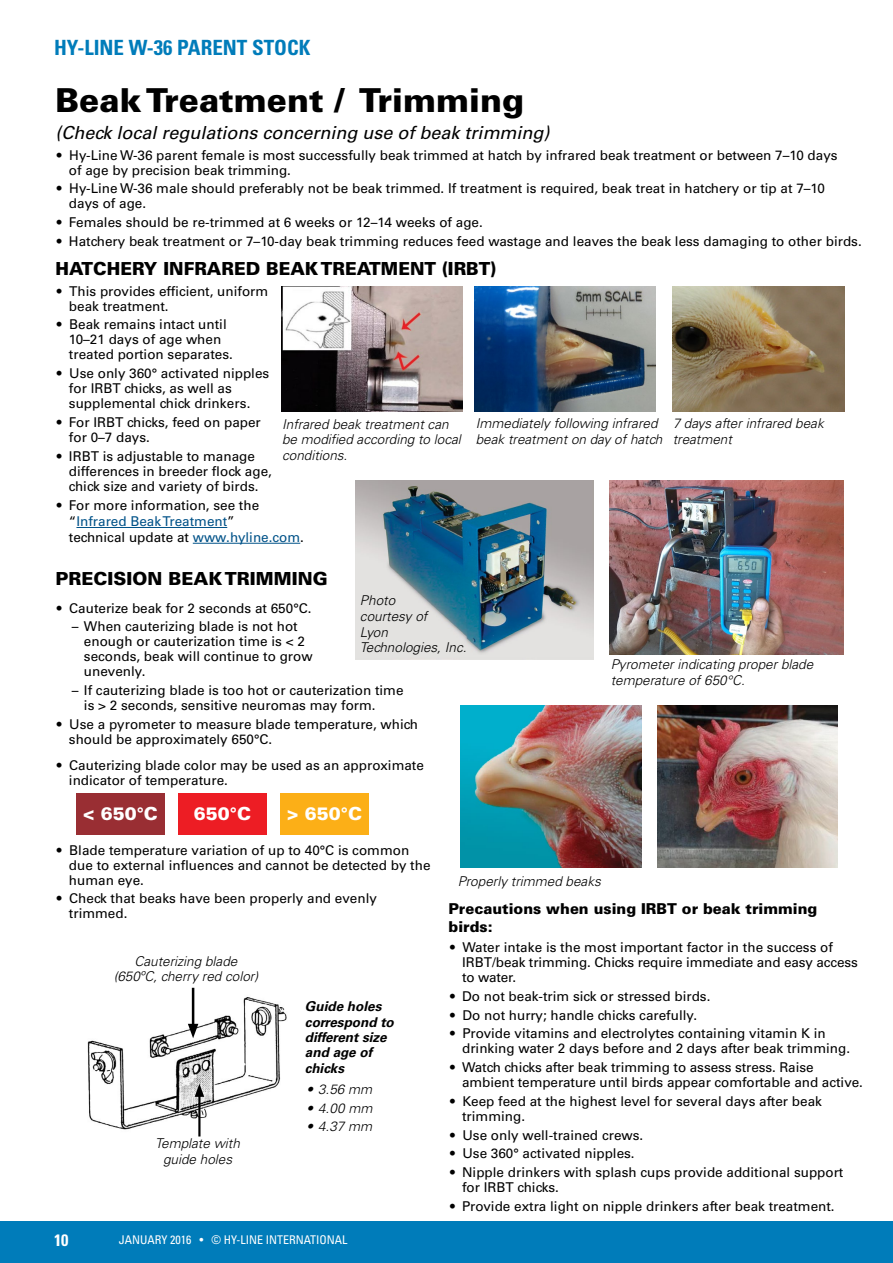
<style>
.page{position:relative;width:893px;height:1263px;background:#fff}
.page>*{position:absolute;margin:0;border:0;box-sizing:border-box;transform-origin:0 0}
.t1{font:900 33px "Univers LT Std";color:#000}
.t2{font:700 condensed 21px "Univers LT Std";color:#007cba}
.t3{font:900 18px "Univers LT Std";color:#000}
.t4{font:italic 18px "Univers LT Std";color:#000}
.t5{font:900 18px "Univers LT Std";color:#fff}
.t6{font:700 condensed 16.5px "Univers LT Std";color:#fff}
.t7{font:900 15px/18px "Univers LT Std";color:#000}
.t8{font:13.5px/15px "Univers LT Std";color:#000}
.t9{font:italic 300 13.5px/15.8px "Univers LT Std";color:#000}
.t10{font:italic 700 13.5px/15.5px "Univers LT Std";color:#000}
.t11{font:condensed 12px "Univers LT Std";color:#fff}
.s1{color:#005288}
</style>
<div class="page">
<div style="left:0;top:1221px;width:893px;height:42px;background:#007cba"></div>
<hr style="left:76px;top:527px;width:151px;height:1px;background:#005288">
<hr style="left:193px;top:543px;width:107px;height:1px;background:#005288">
<div style="left:76px;top:793px;width:89px;height:42px;background:#992e33"></div>
<div style="left:178px;top:793px;width:89px;height:42px;background:#ed1d24"></div>
<div style="left:280px;top:793px;width:89px;height:42px;background:#fcaf17"></div>
<img style="left:87px;top:987px;width:200px;height:150px">
<hr style="left:192px;top:988px;width:2px;height:40px;background:#000">
<svg style="left:188px;top:1024px;width:10px;height:14px"></svg>
<hr style="left:198px;top:1093px;width:3px;height:43px;background:#000">
<svg style="left:195px;top:1084px;width:9px;height:13px"></svg>
<img style="left:461px;top:705px;width:180px;height:162px">
<img style="left:657px;top:705px;width:180px;height:162px">
<img style="left:281px;top:286px;width:181px;height:125px">
<img style="left:673px;top:286px;width:172px;height:125px">
<img style="left:610px;top:480px;width:233px;height:174px">
<img style="left:356px;top:480px;width:238px;height:179px">
<img style="left:475px;top:286px;width:180px;height:125px">
<h2 class="t2" style="left:54px;top:34px;width:258px">HY-LINE W-36 PARENT STOCK</h2>
<h1 class="t1" style="left:55px;top:79px;width:470px">Beak Treatment / Trimming</h1>
<h3 class="t4" style="left:55px;top:122px;width:496px">(Check local regulations concerning use of beak trimming)</h3>
<p class="t8" style="left:69px;top:147px;width:770px;text-indent:-12px">• Hy-Line W-36 parent female is most successfully beak trimmed at hatch by infrared beak treatment or between 7–10 days of age by precision beak trimming.</p>
<p class="t8" style="left:69px;top:181px;width:757px;text-indent:-12px">• Hy-Line W-36 male should preferably not be beak trimmed. If treatment is required, beak treat in hatchery or tip at 7–10 days of age.</p>
<p class="t8" style="left:57px;top:215px;width:427px">• Females should be re-trimmed at 6 weeks or 12–14 weeks of age.</p>
<p class="t8" style="left:57px;top:234px;width:806px">• Hatchery beak treatment or 7–10-day beak trimming reduces feed wastage and leaves the beak less damaging to other birds.</p>
<h3 class="t3" style="left:55px;top:258px;width:442px">HATCHERY INFRARED BEAK TREATMENT (IRBT)</h3>
<p class="t8" style="left:69px;top:283px;width:201px;text-indent:-12px">• This provides efficient, uniform beak treatment.</p>
<p class="t8" style="left:69px;top:317px;width:165px;text-indent:-12px">• Beak remains intact until<br>10–21 days of age when treated portion separates.</p>
<p class="t8" style="left:69px;top:366px;width:202px;text-indent:-12px">• Use only 360° activated nipples for IRBT chicks, as well as supplemental chick drinkers.</p>
<p class="t8" style="left:69px;top:415px;width:193px;text-indent:-12px">• For IRBT chicks, feed on paper for 0–7 days.</p>
<p class="t8" style="left:69px;top:449px;width:205px;text-indent:-12px">• IRBT is adjustable to manage differences in breeder flock age, chick size and variety of birds.</p>
<p class="t8" style="left:69px;top:498px;width:237px;line-height:15.8px;text-indent:-12px">• For more information, see the “<span class="s1">Infrared Beak Treatment</span>”<br>technical update at <span class="s1">www.hyline.com</span>.</p>
<h3 class="t3" style="left:55px;top:568px;width:274px">PRECISION BEAK TRIMMING</h3>
<p class="t8" style="left:57px;top:600px;width:256px">• Cauterize beak for 2 seconds at 650°C.</p>
<p class="t8" style="left:84px;top:619px;width:230px;text-indent:-12px">– When cauterizing blade is not hot enough or cauterization time is &lt; 2 seconds, beak will continue to grow unevenly.</p>
<p class="t8" style="left:84px;top:683px;width:321px;text-indent:-12px">– If cauterizing blade is too hot or cauterization time is &gt; 2 seconds, sensitive neuromas may form.</p>
<p class="t8" style="left:69px;top:717px;width:351px;text-indent:-12px">• Use a pyrometer to measure blade temperature, which should be approximately 650°C.</p>
<p class="t8" style="left:69px;top:757px;width:356px;text-indent:-12px">• Cauterizing blade color may be used as an approximate indicator of temperature.</p>
<p class="t9" style="left:673px;top:416px;width:153px">7 days after infrared beak treatment</p>
<p class="t9" style="left:476px;top:416px;width:188px">Immediately following infrared beak treatment on day of hatch</p>
<p class="t9" style="left:282px;top:416px;width:180px">Infrared beak treatment can be modified according to local conditions.</p>
<p class="t9" style="left:360px;top:593px;width:108px">Photo<br>courtesy of<br>Lyon<br>Technologies, Inc.</p>
<p class="t9" style="left:611px;top:657px;width:204px">Pyrometer indicating proper blade temperature of 650°C.</p>
<h3 class="t5" style="left:83px;top:803px;width:77px">&lt; 650°C</h3>
<h3 class="t5" style="left:194px;top:803px;width:59px">650°C</h3>
<h3 class="t5" style="left:287px;top:803px;width:77px">&gt; 650°C</h3>
<p class="t8" style="left:69px;top:842px;width:363px;text-indent:-12px">• Blade temperature variation of up to 40°C is common due to external influences and cannot be detected by the human eye.</p>
<p class="t8" style="left:69px;top:891px;width:310px;text-indent:-12px">• Check that beaks have been properly and evenly trimmed.</p>
<p class="t9" style="left:114px;top:953px;width:146px;text-align:center">Cauterizing blade (650ºC, cherry red color)</p>
<p class="t9" style="left:155px;top:1136px;width:86px;text-align:center">Template with guide holes</p>
<p class="t10" style="left:305px;top:999px;width:90px">Guide holes correspond to different size and age of chicks</p>
<p class="t9" style="left:306px;top:1082px;width:67px">• 3.56 mm</p>
<p class="t9" style="left:306px;top:1100px;width:68px">• 4.00 mm</p>
<p class="t9" style="left:306px;top:1118px;width:67px">• 4.37 mm</p>
<p class="t6" style="left:54px;top:1229px;width:16px">10</p>
<p class="t11" style="left:119px;top:1232px;width:230px">JANUARY 2016 • © HY-LINE INTERNATIONAL</p>
<p class="t9" style="left:458px;top:874px;width:145px">Properly trimmed beaks</p>
<p class="t7" style="left:449px;top:899px;width:370px">Precautions when using IRBT or beak trimming birds:</p>
<p class="t8" style="left:462px;top:940px;width:397px;text-indent:-12px">• Water intake is the most important factor in the success of<br>IRBT/beak trimming. Chicks require immediate and easy access to water.</p>
<p class="t8" style="left:450px;top:988px;width:262px">• Do not beak-trim sick or stressed birds.</p>
<p class="t8" style="left:450px;top:1007px;width:248px">• Do not hurry; handle chicks carefully.</p>
<p class="t8" style="left:462px;top:1026px;width:389px;text-indent:-12px">• Provide vitamins and electrolytes containing vitamin K in drinking water 2 days before and 2 days after beak trimming.</p>
<p class="t8" style="left:462px;top:1060px;width:402px;text-indent:-12px">• Watch chicks after beak trimming to assess stress. Raise ambient temperature until birds appear comfortable and active.</p>
<p class="t8" style="left:462px;top:1094px;width:361px;text-indent:-12px">• Keep feed at the highest level for several days after beak trimming.</p>
<p class="t8" style="left:450px;top:1127px;width:195px">• Use only well-trained crews.</p>
<p class="t8" style="left:450px;top:1146px;width:186px">• Use 360° activated nipples.</p>
<p class="t8" style="left:462px;top:1165px;width:383px;text-indent:-12px">• Nipple drinkers with splash cups provide additional support for IRBT chicks.</p>
<p class="t8" style="left:450px;top:1199px;width:386px">• Provide extra light on nipple drinkers after beak treatment.</p>
</div>
